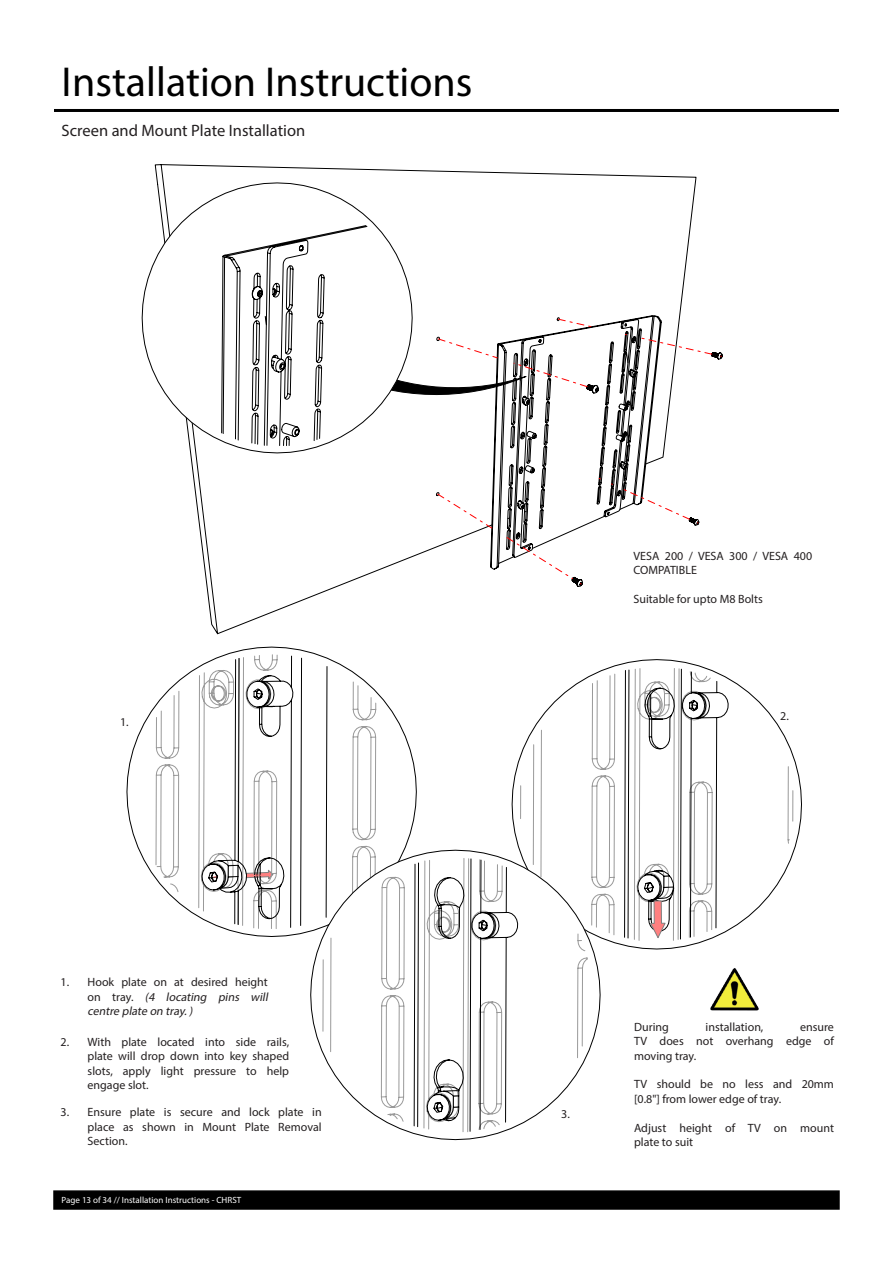
<style>
.page{position:relative;width:893px;height:1263px;background:#fff}
.page>*{position:absolute;margin:0;border:0;box-sizing:border-box;transform-origin:0 0}
.t1{font:42px "Myriad Pro";color:#000}
.t2{font:16.5px "Myriad Pro";color:#231f20}
.t3{font:12px/14.4px "Myriad Pro";color:#231f20}
.t4{font:italic 12px/14.4px "Myriad Pro";color:#231f20}
.t5{font:9px "Myriad Pro";color:#fff}
.s1{font-style:normal}
</style>
<div class="page">
<div style="left:53px;top:1190px;width:787px;height:20px;background:#000;border:2px solid #000"></div>
<hr style="left:54px;top:109px;width:785px;height:3px;background:#000">
<svg style="left:155px;top:164px;width:568px;height:471px"></svg>
<svg style="left:437px;top:318px;width:285px;height:267px"></svg>
<svg style="left:221px;top:225px;width:439px;height:345px"></svg>
<svg style="left:142px;top:182px;width:271px;height:272px"></svg>
<svg style="left:126px;top:646px;width:291px;height:291px"></svg>
<svg style="left:511px;top:659px;width:291px;height:291px"></svg>
<svg style="left:310px;top:850px;width:291px;height:290px"></svg>
<img style="left:710px;top:968px;width:49px;height:43px">
<h1 class="t1" style="left:62px;top:56px;width:412px">Installation Instructions</h1>
<h2 class="t2" style="left:62px;top:120px;width:245px">Screen and Mount Plate Installation</h2>
<p class="t3" style="left:120px;top:714px;width:10px">1.</p>
<p class="t4" style="left:88px;top:975px;width:184px;text-indent:-27px"><span class="s1">1. Hook plate on at desired height o n t r a y.</span> (4 locating pins will centre plate on tray.)</p>
<p class="t3" style="left:88px;top:1034px;width:203px;text-align:justify;text-indent:-27px">2. With plate located into side rails, plate will drop down into key shaped slots, apply light pressure to help engage slot.</p>
<p class="t3" style="left:88px;top:1105px;width:236px;text-align:justify;text-indent:-27px">3. Ensure plate is secure and lock plate in place as shown in Mount Plate Removal Section.</p>
<p class="t5" style="left:62px;top:1194px;width:181px">Page 13 of 34 // Installation Instructions - CHRST</p>
<p class="t3" style="left:634px;top:548px;width:180px">VESA 200 / VESA 300 / VESA 400<br>COMPATIBLE</p>
<p class="t3" style="left:634px;top:592px;width:131px">Suitable for upto M8 Bolts</p>
<p class="t3" style="left:780px;top:709px;width:10px">2.</p>
<p class="t3" style="left:561px;top:1106px;width:10px">3.</p>
<p class="t3" style="left:634px;top:1019px;width:36px">During</p>
<p class="t3" style="left:706px;top:1019px;width:59px">installation,</p>
<p class="t3" style="left:634px;top:1019px;width:201px;text-align:justify;text-indent:166px">ensure TV does not overhang edge of moving tray.</p>
<p class="t3" style="left:634px;top:1077px;width:201px">TV should be no less and 20mm [0.8"] from lower edge of tray.</p>
<p class="t3" style="left:634px;top:1120px;width:201px">Adjust height of TV on mount plate to suit</p>
</div>
